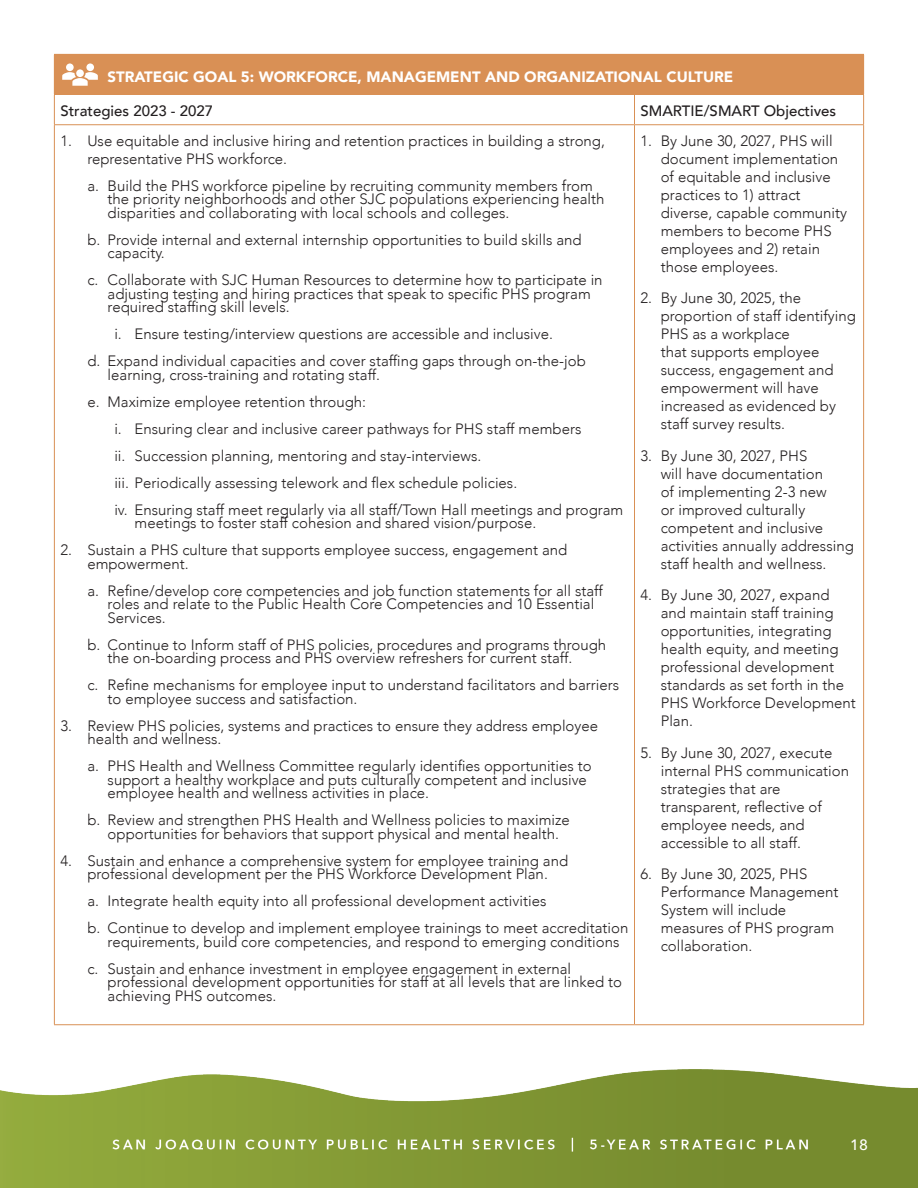
<style>
.page{position:relative;width:918px;height:1188px;background:#fff}
.page>*{position:absolute;margin:0;border:0;box-sizing:border-box;transform-origin:0 0}
.t1{font:300 15px/18px "Avenir";color:#231f20}
.Body_Text{font:900 15px "Avenir";color:#fff}
.Body_Text-2{font:500 15px "Avenir";color:#231f20}
.t2{font:500 15px "Avenir Next";color:#fff}
</style>
<div class="page">
<img style="left:0;top:1070px;width:918px;height:118px">
<div style="left:54px;top:54px;width:810px;height:40px;background:#d99055"></div>
<hr style="left:54px;top:94px;width:580px;height:1px;background:#d99055">
<svg style="left:54px;top:95px;width:1px;height:29px"></svg>
<hr style="left:634px;top:94px;width:230px;height:1px;background:#d99055">
<svg style="left:634px;top:95px;width:1px;height:29px"></svg>
<svg style="left:863px;top:95px;width:1px;height:29px"></svg>
<hr style="left:54px;top:124px;width:580px;height:1px;background:#d99055">
<hr style="left:54px;top:125px;width:1px;height:899px;background:#d99055">
<hr style="left:634px;top:124px;width:230px;height:1px;background:#d99055">
<hr style="left:634px;top:125px;width:1px;height:899px;background:#d99055">
<hr style="left:863px;top:125px;width:1px;height:899px;background:#d99055">
<hr style="left:54px;top:1024px;width:580px;height:1px;background:#d99055">
<hr style="left:634px;top:1024px;width:230px;height:1px;background:#d99055">
<div style="left:66px;top:63px;width:8px;height:8px;background:#fff;border-radius:50%"></div>
<div style="left:86px;top:63px;width:8px;height:8px;background:#fff;border-radius:50%"></div>
<svg style="left:76px;top:69px;width:8px;height:8px"></svg>
<svg style="left:62px;top:72px;width:36px;height:14px"></svg>
<p class="Body_Text" style="left:108px;top:64px;width:627px">STRATEGIC GOAL 5: WORKFORCE, MANAGEMENT AND ORGANIZATIONAL CULTURE</p>
<p class="Body_Text-2" style="left:60px;top:97px;width:154px">Strategies 2023 - 2027</p>
<p class="Body_Text-2" style="left:640px;top:97px;width:197px">SMARTIE/SMART Objectives</p>
<p class="t1" style="left:87px;top:132px;width:519px;text-indent:-27px">1. Use equitable and inclusive hiring and retention practices in building a strong, representative PHS workforce.</p>
<p class="t1" style="left:108px;top:179px;width:498px;line-height:13.5px;text-indent:-20px">a. Build the PHS workforce pipeline by recruiting community members from the priority neighborhoods and other SJC populations experiencing health disparities and collaborating with local schools and colleges.</p>
<p class="t1" style="left:108px;top:233px;width:476px;line-height:13.5px;text-indent:-20px">b. Provide internal and external internship opportunities to build skills and capacity.</p>
<p class="t1" style="left:108px;top:273px;width:497px;line-height:13.5px;text-indent:-20px">c. Collaborate with SJC Human Resources to determine how to participate in adjusting testing and hiring practices that speak to specific PHS program required staffing skill levels.</p>
<p class="t1" style="left:114px;top:325px;width:440px">i. Ensure testing/interview questions are accessible and inclusive.</p>
<p class="t1" style="left:108px;top:354px;width:480px;line-height:13.5px;text-indent:-20px">d. Expand individual capacities and cover staffing gaps through on-the-job learning, cross-training and rotating staff.</p>
<p class="t1" style="left:87px;top:393px;width:280px">e. Maximize employee retention through:</p>
<p class="t1" style="left:114px;top:420px;width:469px">i. Ensuring clear and inclusive career pathways for PHS staff members</p>
<p class="t1" style="left:114px;top:447px;width:369px">ii. Succession planning, mentoring and stay-interviews.</p>
<p class="t1" style="left:114px;top:474px;width:404px">iii. Periodically assessing telework and flex schedule policies.</p>
<p class="t1" style="left:135px;top:503px;width:490px;line-height:13.5px;text-indent:-20px">iv. Ensuring staff meet regularly via all staff/Town Hall meetings and program meetings to foster staff cohesion and shared vision/purpose.</p>
<p class="t1" style="left:87px;top:543px;width:481px;line-height:13.5px;text-indent:-27px">2. Sustain a PHS culture that supports employee success, engagement and empowerment.</p>
<p class="t1" style="left:108px;top:584px;width:497px;line-height:13.5px;text-indent:-20px">a. Refine/develop core competencies and job function statements for all staff roles and relate to the Public Health Core Competencies and 10 Essential<br>Services.</p>
<p class="t1" style="left:108px;top:638px;width:500px;line-height:13.5px;text-indent:-20px">b. Continue to Inform staff of PHS policies, procedures and programs through the on-boarding process and PHS overview refreshers for current staff.</p>
<p class="t1" style="left:108px;top:678px;width:513px;line-height:13.5px;text-indent:-20px">c. Refine mechanisms for employee input to understand facilitators and barriers to employee success and satisfaction.</p>
<p class="t1" style="left:87px;top:719px;width:512px;line-height:13.5px;text-indent:-27px">3. Review PHS policies, systems and practices to ensure they address employee health and wellness.</p>
<p class="t1" style="left:108px;top:759px;width:486px;line-height:13.5px;text-indent:-20px">a. PHS Health and Wellness Committee regularly identifies opportunities to support a healthy workplace and puts culturally competent and inclusive employee health and wellness activities in place.</p>
<p class="t1" style="left:108px;top:813px;width:464px;line-height:13.5px;text-indent:-20px">b. Review and strengthen PHS Health and Wellness policies to maximize opportunities for behaviors that support physical and mental health.</p>
<p class="t1" style="left:60px;top:854px;width:509px;line-height:13.5px;text-align:center">4. Sustain and enhance a comprehensive system for employee training and professional development per the PHS Workforce Development Plan.</p>
<p class="t1" style="left:87px;top:892px;width:461px">a. Integrate health equity into all professional development activities</p>
<p class="t1" style="left:108px;top:921px;width:522px;line-height:13.5px;text-indent:-20px">b. Continue to develop and implement employee trainings to meet accreditation requirements, build core competencies, and respond to emerging conditions</p>
<p class="t1" style="left:108px;top:962px;width:516px;line-height:13.5px;text-indent:-20px">c. Sustain and enhance investment in employee engagement in external professional development opportunities for staff at all levels that are linked to achieving PHS outcomes.</p>
<p class="t1" style="left:661px;top:132px;width:188px;text-indent:-20px">1. By June 30, 2027, PHS will document implementation of equitable and inclusive practices to 1) attract diverse, capable community members to become PHS employees and 2) retain those employees.</p>
<p class="t1" style="left:661px;top:289px;width:197px;text-indent:-20px">2. By June 30, 2025, the proportion of staff identifying<br>PHS as a workplace<br>that supports employee success, engagement and empowerment will have increased as evidenced by staff survey results.</p>
<p class="t1" style="left:661px;top:447px;width:195px;text-indent:-20px">3. By June 30, 2027, PHS<br>will have documentation<br>of implementing 2-3 new<br>or improved culturally competent and inclusive activities annually addressing staff health and wellness.</p>
<p class="t1" style="left:661px;top:586px;width:197px;text-indent:-20px">4. By June 30, 2027, expand and maintain staff training opportunities, integrating health equity, and meeting professional development standards as set forth in the<br>PHS Workforce Development<br>Plan.</p>
<p class="t1" style="left:661px;top:744px;width:190px;text-indent:-20px">5. By June 30, 2027, execute internal PHS communication strategies that are transparent, reflective of employee needs, and accessible to all staff.</p>
<p class="t1" style="left:661px;top:865px;width:179px;text-indent:-20px">6. By June 30, 2025, PHS<br>Performance Management<br>System will include measures of PHS program collaboration.</p>
<p class="t2" style="left:850px;top:1132px;width:19px">18</p>
</div>
